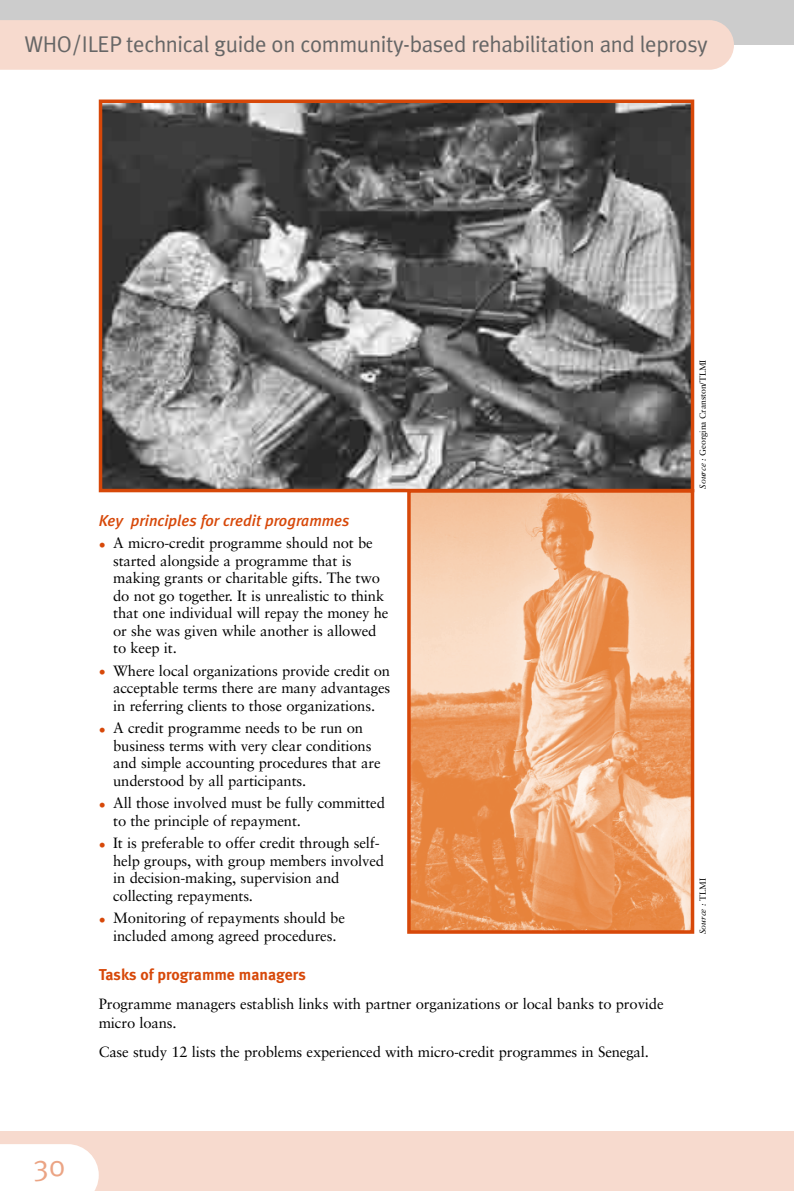
<style>
.page{position:relative;width:794px;height:1191px;background:#fff}
.page>*{position:absolute;margin:0;border:0;box-sizing:border-box;transform-origin:0 0}
.t1{font:29.75px "Meta Plus Normal";color:#eba484}
.t2{font:22.75px "Meta Plus Normal";letter-spacing:-.015em;color:#666}
.t3{font:italic 500 15.75px "Meta Plus";color:#d74809}
.t4{font:700 15.75px "Meta Plus";color:#d74809}
.t5{font:14.88px/17.5px "Sabon";letter-spacing:-.01em;color:#000}
.t6{font:8.75px "Sabon";letter-spacing:-.01em;color:#000}
.t7{font:italic 8.75px "Sabon";color:#000}
.s1{font-style:italic}
.s2{font-style:normal}
</style>
<div class="page">
<div style="left:0;top:0;width:793px;height:45px;background:#ccc"></div>
<div style="left:0;top:1131px;width:793px;height:60px;background:#f7dace"></div>
<div style="left:0;top:1144px;width:99px;height:47px;background:#fff"></div>
<div style="left:0;top:20px;width:734px;height:50px;background:#f7dace"></div>
<img style="left:412px;top:494px;width:277px;height:434px">
<div style="left:407px;top:489px;width:287px;height:444px;border:4px solid #d74809"></div>
<img style="left:104px;top:104px;width:585px;height:383px">
<div style="left:99px;top:99px;width:595px;height:393px;border:4px solid #d74809"></div>
<h2 class="t2" style="left:24px;top:36px;width:685px">WHO/ILEP technical guide on community-based rehabilitation and leprosy</h2>
<p class="t3" style="left:99px;top:512px;width:252px">Key principles for credit programmes</p>
<p class="t5" style="left:113px;top:535px;width:277px;text-indent:-14px"><sub>•</sub> A micro-credit programme should not be started alongside a programme that is making grants or charitable gifts. The two do not go together. It is unrealistic to think that one individual will repay the money he or she was given while another is allowed to keep it.</p>
<p class="t5" style="left:113px;top:663px;width:278px;text-align:justify;text-indent:-14px"><sub>•</sub> Where local organizations provide credit on acceptable terms there are many advantages in referring clients to those organizations.</p>
<p class="t5" style="left:113px;top:720px;width:269px;text-indent:-14px"><sub>•</sub> A credit programme needs to be run on business terms with very clear conditions and simple accounting procedures that are understood by all participants.</p>
<p class="t5" style="left:113px;top:795px;width:273px;text-indent:-14px"><sub>•</sub> All those involved must be fully committed to the principle of repayment.</p>
<p class="t5" style="left:113px;top:835px;width:272px;text-indent:-14px"><sub>•</sub> It is preferable to offer credit through self&shy;help groups, with group members involved in decision-making, supervision and collecting repayments.</p>
<p class="t5" style="left:99px;top:910px;width:248px;text-align:center"><sub>•</sub> Monitoring of repayments should be included among agreed procedures.</p>
<p class="t4" style="left:99px;top:966px;width:209px">Tasks of programme managers</p>
<p class="t5" style="left:99px;top:995px;width:566px;line-height:19.2px">Programme managers establish links with partner organizations or local banks to provide micro loans.</p>
<p class="t5" style="left:99px;top:1044px;width:552px">Case study 12 lists the problems experienced with micro-credit programmes in Senegal.</p>
<p class="t6" style="left:699px;top:488px;width:130px;rotate:-90deg"><span class="s1">Source :</span> Georgina Cranston/TLMI</p>
<p class="t7" style="left:699px;top:934px;width:57px;rotate:-90deg">Source : <span class="s2">TLMI</span></p>
<h1 class="t1" style="left:33px;top:1155px;width:33px">30</h1>
</div>
